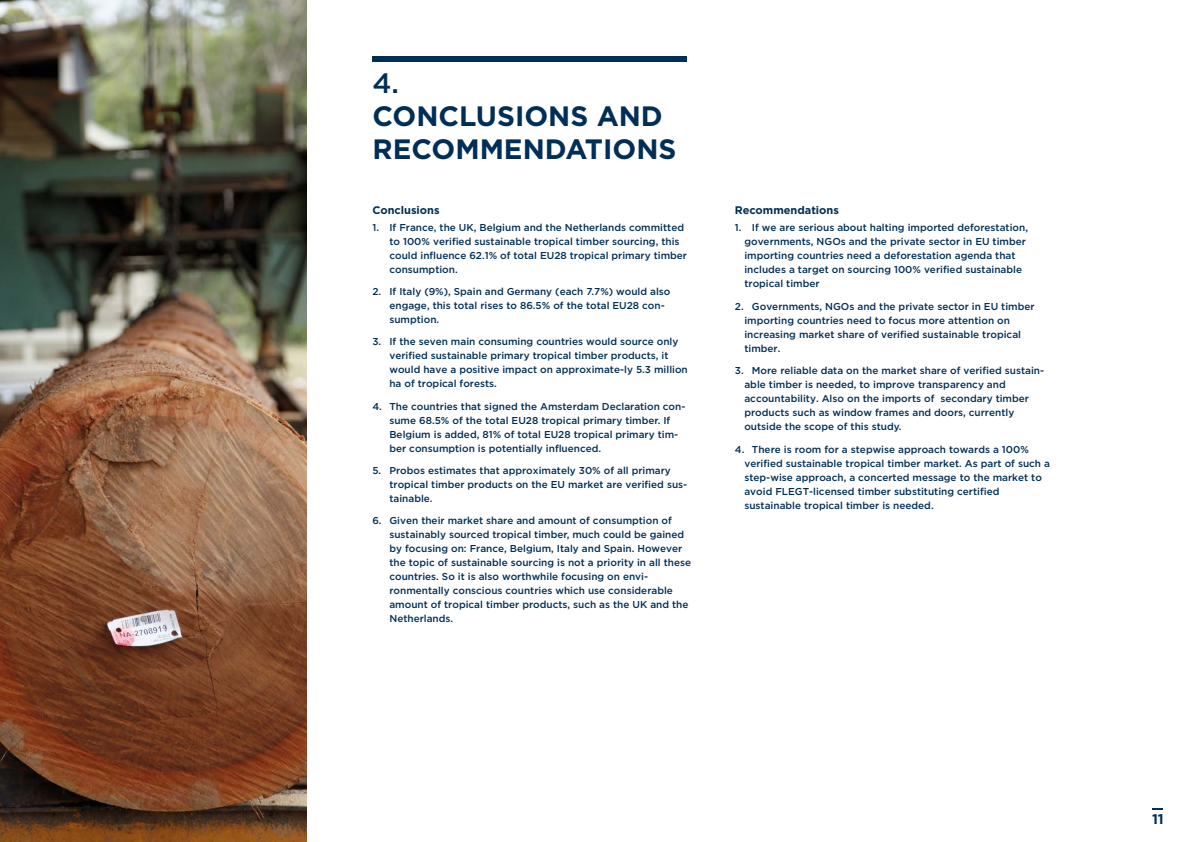
<style>
.page{position:relative;width:1191px;height:842px;background:#fff}
.page>*{position:absolute;margin:0;border:0;box-sizing:border-box;transform-origin:0 0}
.t1{font:700 28px/33px "Gotham";color:#002e56}
.t2{font:500 28px "Gotham";color:#002e56}
.t3{font:700 14px "Gotham";color:#002e56}
.t4{font:700 11px "Gotham";color:#002e56}
.t5{font:500 10px/14px "Gotham";color:#002e56}
</style>
<div class="page">
<div style="left:372px;top:57px;width:315px;height:5px;background:#002e56"></div>
<img style="left:0;top:0;width:306px;height:842px">
<svg style="left:1152px;top:808px;width:10px;height:2px"></svg>
<h1 class="t2" style="left:372px;top:65px;width:28px">4.</h1>
<h1 class="t1" style="left:372px;top:99px;width:305px">CONCLUSIONS AND<br>RECOMMENDATIONS</h1>
<p class="t4" style="left:372px;top:203px;width:69px">CONCLUSIONS</p>
<p class="t5" style="left:389px;top:220px;width:299px;text-indent:-17px">1. If France, the UK, Belgium and the Netherlands committed to 100% verified sustainable tropical timber sourcing, this could influence 62.1% of total EU28 tropical primary timber consumption.</p>
<p class="t5" style="left:389px;top:284px;width:282px;text-indent:-17px">2. If Italy (9%), Spain and Germany (each 7.7%) would also engage, this total rises to 86.5% of the total EU28 con&shy;sumption.</p>
<p class="t5" style="left:389px;top:335px;width:300px;text-indent:-17px">3. If the seven main consuming countries would source only verified sustainable primary tropical timber products, it would have a positive impact on approximate-ly 5.3 million ha of tropical forests.</p>
<p class="t5" style="left:389px;top:399px;width:297px;text-indent:-17px">4. The countries that signed the Amsterdam Declaration con&shy;sume 68.5% of the total EU28 tropical primary timber. If Belgium is added, 81% of total EU28 tropical primary tim&shy;ber consumption is potentially influenced.</p>
<p class="t5" style="left:389px;top:463px;width:299px;text-indent:-17px">5. probos estimates that approximately 30% of all primary tropical timber products on the EU market are verified sus&shy;tainable.</p>
<p class="t5" style="left:389px;top:514px;width:303px;text-indent:-17px">6. Given their market share and amount of consumption of sustainably sourced tropical timber, much could be gained by focusing on: France, Belgium, Italy and Spain. however the topic of sustainable sourcing is not a priority in all these countries. So it is also worthwhile focusing on envi&shy;ronmentally conscious countries which use considerable amount of tropical timber products, such as the UK and the Netherlands.</p>
<p class="t4" style="left:735px;top:203px;width:105px">RECOMMENDATIONS</p>
<p class="t5" style="left:744px;top:220px;width:285px;text-indent:-10px">1. If we are serious about halting imported deforestation, governments, NGOs and the private sector in EU timber importing countries need a deforestation agenda that includes a target on sourcing 100% verified sustainable tropical timber</p>
<p class="t5" style="left:744px;top:299px;width:292px;text-indent:-10px">2. Governments, NGOs and the private sector in EU timber importing countries need to focus more attention on increasing market share of verified sustainable tropical timber.</p>
<p class="t5" style="left:744px;top:363px;width:301px;text-indent:-10px">3. More reliable data on the market share of verified sustain&shy;able timber is needed, to improve transparency and accountability. Also on the imports of secondary timber products such as window frames and doors, currently outside the scope of this study.</p>
<p class="t5" style="left:744px;top:442px;width:307px;text-indent:-10px">4. There is room for a stepwise approach towards a 100% verified sustainable tropical timber market. As part of such a step-wise approach, a concerted message to the market to avoid FLEGT-licensed timber substituting certified sustainable tropical timber is needed.</p>
<h2 class="t3" style="left:1152px;top:810px;width:13px">11</h2>
</div>
